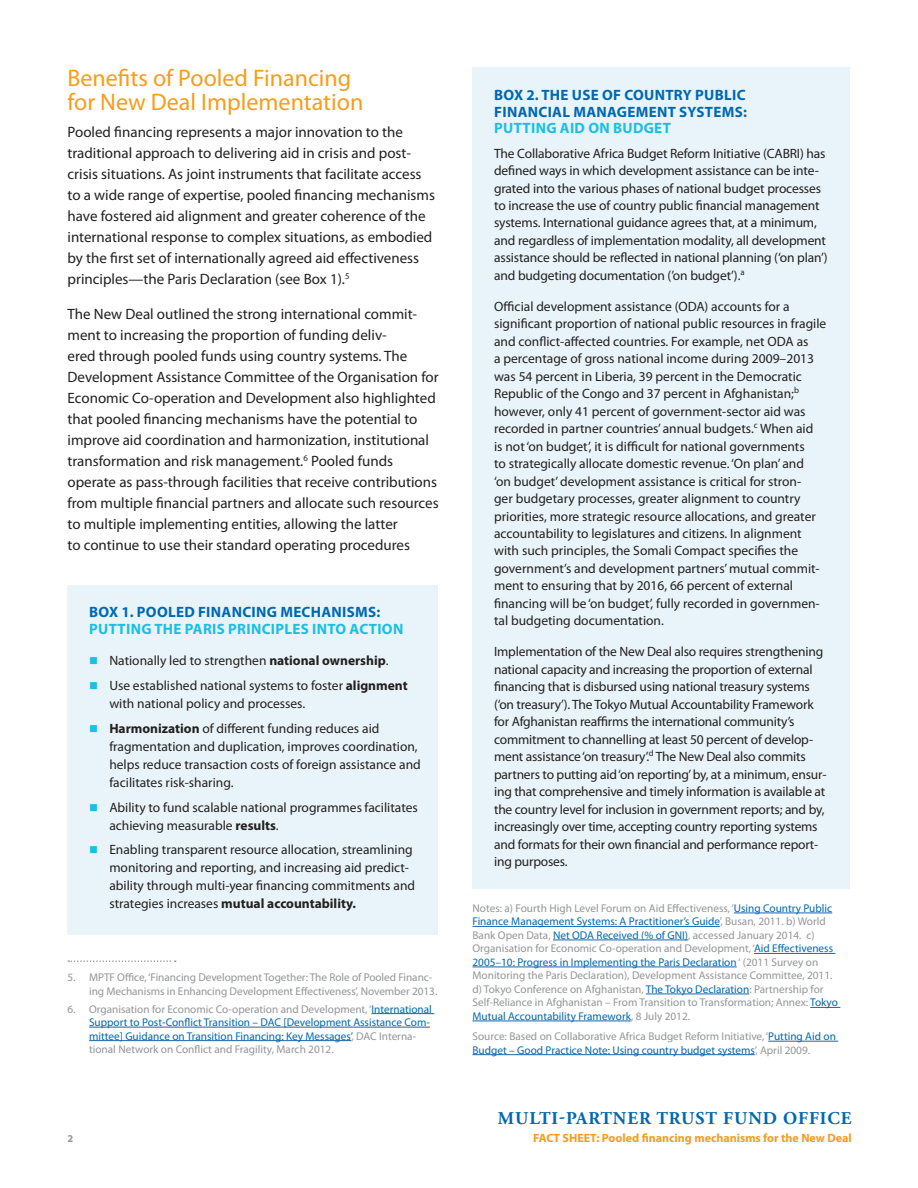
<style>
.page{position:relative;width:918px;height:1188px;background:#fff}
.page>*{position:absolute;margin:0;border:0;box-sizing:border-box;transform-origin:0 0}
.t1{font:24px/24px "Myriad Pro";color:#f89c1c}
.t2{font:700 18px "Adobe Garamond Pro";letter-spacing:.055em;color:#0168b3}
.t3{font:15px/21px "Myriad Pro";color:#231f20}
.t4{font:700 15px/16.5px "Myriad Pro";letter-spacing:.02em;color:#0168b3}
.t5{font:700 15px "Myriad Pro";letter-spacing:.02em;color:#1cbfe4}
.t6{font:13.5px/17.4px "Myriad Pro";letter-spacing:-.005em;color:#231f20}
.t7{font:700 12px "Myriad Pro";color:#f89c1c}
.t8{font:11.25px/13.5px "Myriad Pro";color:#939598}
.t9{font:11.25px/13.5px "Myriad Pro";color:#0168b3}
.t10{font:700 10.5px "Myriad Pro";color:#939598}
.s1{color:#1cbfe4}
.s2{font-weight:700}
.s3{color:#939598}
.s4{color:#0168b3}
</style>
<div class="page">
<svg style="left:68px;top:960px;width:108px;height:2px"></svg>
<hr style="left:371px;top:1013px;width:63px;height:1px;background:#1965b0">
<hr style="left:89px;top:1027px;width:341px;height:1px;background:#1965b0">
<hr style="left:89px;top:1040px;width:262px;height:1px;background:#1965b0">
<div style="left:68px;top:585px;width:370px;height:349px;background:#e8f4f9"></div>
<div style="left:472px;top:68px;width:378px;height:821px;background:#e8f4f9"></div>
<hr style="left:734px;top:913px;width:98px;height:1px;background:#1965b0">
<hr style="left:472px;top:926px;width:248px;height:1px;background:#1965b0">
<hr style="left:553px;top:940px;width:135px;height:1px;background:#1965b0">
<hr style="left:754px;top:953px;width:82px;height:1px;background:#1965b0">
<hr style="left:472px;top:967px;width:265px;height:1px;background:#1965b0">
<hr style="left:646px;top:994px;width:103px;height:1px;background:#1965b0">
<hr style="left:810px;top:1007px;width:30px;height:1px;background:#1965b0">
<hr style="left:472px;top:1021px;width:159px;height:1px;background:#1965b0">
<hr style="left:768px;top:1041px;width:70px;height:1px;background:#1965b0">
<hr style="left:472px;top:1054px;width:283px;height:1px;background:#1965b0">
<h1 class="t1" style="left:68px;top:65px;width:297px">Benefits of Pooled Financing for New Deal Implementation</h1>
<p class="t3" style="left:68px;top:121px;width:369px">Pooled financing represents a major innovation to the traditional approach to delivering aid in crisis and post&shy;crisis situations. As joint instruments that facilitate access to a wide range of expertise, pooled financing mechanisms have fostered aid alignment and greater coherence of the international response to complex situations, as embodied by the first set of internationally agreed aid effectiveness principles—the Paris Declaration (see Box 1).<sup>5</sup></p>
<p class="t3" style="left:67px;top:303px;width:373px">The New Deal outlined the strong international commit&shy;ment to increasing the proportion of funding deliv-<br>ered through pooled funds using country systems. The Development Assistance Committee of the Organisation for Economic Co-operation and Development also highlighted that pooled financing mechanisms have the potential to improve aid coordination and harmonization, institutional transformation and risk management.<sup>6</sup> Pooled funds operate as pass-through facilities that receive contributions from multiple financial partners and allocate such resources to multiple implementing entities, allowing the latter<br>to continue to use their standard operating procedures</p>
<p class="t4" style="left:89px;top:604px;width:293px">BOX 1. POOLED FINANCING MECHANISMS:</p>
<p class="t5" style="left:89px;top:619px;width:316px">PUTTING THE PARIS PRINCIPLES INTO ACTION</p>
<p class="t6" style="left:89px;top:652px;width:301px"><span class="s1">■</span> Nationally led to strengthen <span class="s2">NATIONAL OWNERSHIP</span>.</p>
<p class="t6" style="left:109px;top:676px;width:300px;line-height:18px;text-indent:-20px"><span class="s1">■</span> Use established national systems to foster <span class="s2">ALIGNMENT </span>with national policy and processes.</p>
<p class="t6" style="left:109px;top:719px;width:313px;line-height:18px;text-indent:-20px"><span class="s1">■</span> <span class="s2">HARMONIZATION</span> of different funding reduces aid fragmentation and duplication, improves coordination, helps reduce transaction costs of foreign assistance and facilitates risk-sharing.</p>
<p class="t6" style="left:109px;top:798px;width:310px;line-height:18px;text-indent:-20px"><span class="s1">■</span> Ability to fund scalable national programmes facilitates achieving measurable <span class="s2">RESULTS</span>.</p>
<p class="t6" style="left:109px;top:841px;width:307px;line-height:18px;text-indent:-20px"><span class="s1">■</span> Enabling transparent resource allocation, streamlining monitoring and reporting, and increasing aid predict&shy;ability through multi-year financing commitments and strategies increases <span class="s2">MUTUAL ACCOUNTABILITY.</span></p>
<p class="t8" style="left:89px;top:970px;width:350px;text-indent:-22px">5. MPTF Office, ‘Financing Development Together: The Role of Pooled Financ&shy;ing Mechanisms in Enhancing Development Effectiveness’, November 2013.</p>
<p class="t9" style="left:89px;top:1002px;width:344px;text-indent:-22px"><span class="s3">6. Organisation for Economic Co-operation and Development, ‘</span>International Support to Post-Conflict Transition – DAC [Development Assistance Com&shy;mittee] Guidance on Transition Financing: Key Messages’<span class="s3">, DAC Interna&shy;tional Network on Conflict and Fragility, March 2012.</span></p>
<p class="t4" style="left:494px;top:87px;width:254px">BOX 2. THE USE OF COUNTRY PUBLIC<br>FINANCIAL MANAGEMENT SYSTEMS:</p>
<p class="t5" style="left:494px;top:119px;width:178px">PUTTING AID ON BUDGET</p>
<p class="t6" style="left:494px;top:144px;width:335px">The Collaborative Africa Budget Reform Initiative (CABRI) has defined ways in which development assistance can be inte&shy;grated into the various phases of national budget processes to increase the use of country public financial management systems. International guidance agrees that, at a minimum, and regardless of implementation modality, all development assistance should be reflected in national planning (‘on plan’) and budgeting documentation (’on budget’).<sup>a</sup></p>
<p class="t6" style="left:494px;top:297px;width:334px">Official development assistance (ODA) accounts for a significant proportion of national public resources in fragile and conflict-affected countries. For example, net ODA as<br>a percentage of gross national income during 2009–2013 was 54 percent in Liberia, 39 percent in the Democratic Republic of the Congo and 37 percent in Afghanistan;<sup>b </sup>however, only 41 percent of government-sector aid was recorded in partner countries’ annual budgets.<sup>c</sup> When aid<br>is not ‘on budget’, it is difficult for national governments<br>to strategically allocate domestic revenue. ‘On plan’ and<br>‘on budget’ development assistance is critical for stron-<br>ger budgetary processes, greater alignment to country priorities, more strategic resource allocations, and greater accountability to legislatures and citizens. In alignment with such principles, the Somali Compact specifies the government’s and development partners’ mutual commit&shy;ment to ensuring that by 2016, 66 percent of external financing will be ‘on budget’, fully recorded in governmen&shy;tal budgeting documentation.</p>
<p class="t6" style="left:494px;top:643px;width:334px">Implementation of the New Deal also requires strengthening national capacity and increasing the proportion of external financing that is disbursed using national treasury systems (‘on treasury’). The Tokyo Mutual Accountability Framework for Afghanistan reaffirms the international community’s commitment to channelling at least 50 percent of develop&shy;ment assistance ‘on treasury’.<sup>d</sup> The New Deal also commits partners to putting aid ‘on reporting’ by, at a minimum, ensur&shy;ing that comprehensive and timely information is available at the country level for inclusion in government reports; and by, increasingly over time, accepting country reporting systems and formats for their own financial and performance report&shy;ing purposes.</p>
<p class="t8" style="left:472px;top:901px;width:367px">Notes: a) Fourth High Level Forum on Aid Effectiveness, ‘<span class="s4">Using Country Public Finance Management Systems: A Practitioner’s Guide</span>’, Busan, 2011. b) World Bank Open Data, <span class="s4">Net ODA Received (% of GNI)</span>, accessed January 2014. c)<br>Organisation for Economic Co-operation and Development, ‘<span class="s4">Aid Effectiveness 2005–10: Progress in Implementing the Paris Declaration</span> ‘ (2011 Survey on Monitoring the Paris Declaration), Development Assistance Committee, 2011. d) Tokyo Conference on Afghanistan, <span class="s4">The Tokyo Declaration</span>: Partnership for Self-Reliance in Afghanistan – From Transition to Transformation; Annex: <span class="s4">Tokyo Mutual Accountability Framework</span>, 8 July 2012.</p>
<p class="t8" style="left:472px;top:1029px;width:365px">Source: Based on Collaborative Africa Budget Reform Initiative, ‘<span class="s4">Putting Aid on<br>Budget – Good Practice Note: Using country budget systems</span>’, April 2009.</p>
<h2 class="t2" style="left:498px;top:1107px;width:355px">MULTI-PARTNER TRUST FUND OFFICE</h2>
<p class="t10" style="left:68px;top:1131px;width:7px">2</p>
<p class="t7" style="left:533px;top:1131px;width:320px">FACT SHEET: POOLED FINANCING MECHANISMS FOR THE NEW DEAL</p>
</div>
